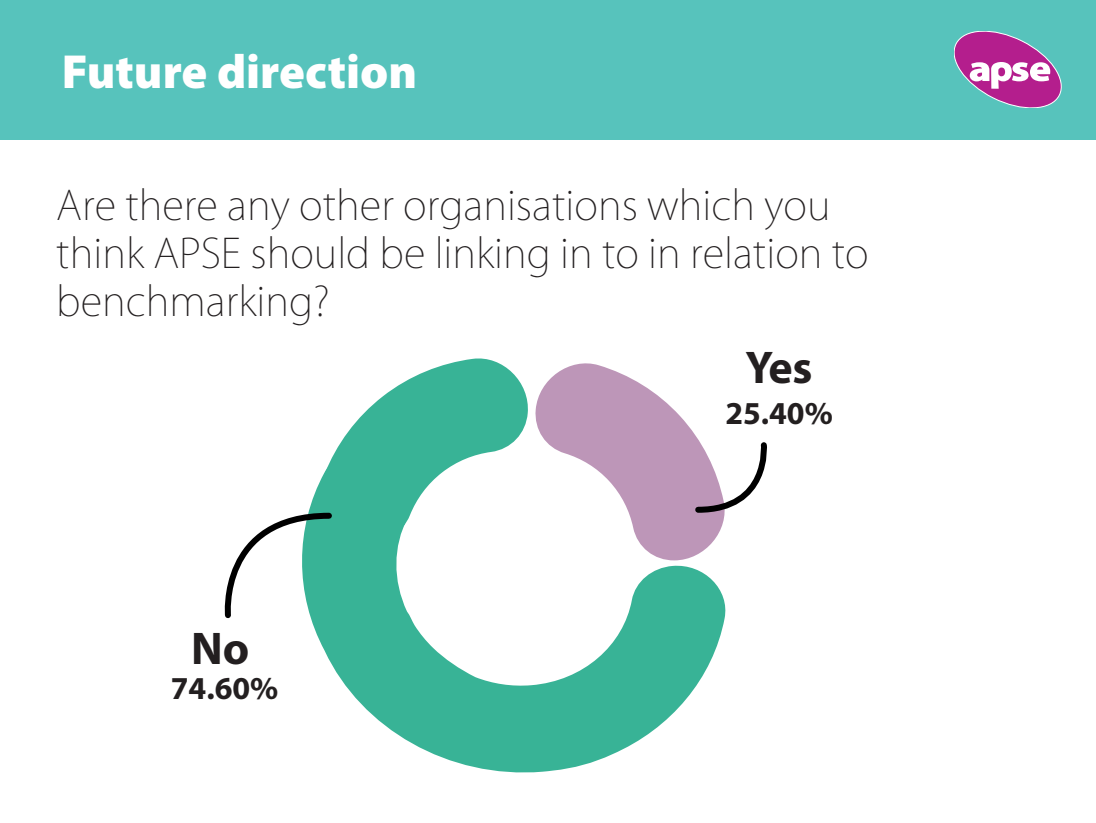
<style>
.page{position:relative;width:1096px;height:823px;background:#fff}
.page>*{position:absolute;margin:0;border:0;box-sizing:border-box;transform-origin:0 0}
.t1{font:900 48px "Myriad Pro";color:#fff}
.t2{font:700 46px "Myriad Pro";color:#231f20}
.t3{font:200 40px/48px "Koz Go Pro";color:#231f20}
.t4{font:700 32px "Myriad Pro";color:#231f20}
</style>
<div class="page">
<div style="left:0;top:0;width:1096px;height:139px;background:#57c3bc"></div>
<svg style="left:954px;top:31px;width:107px;height:77px"></svg>
<svg style="left:535px;top:363px;width:163px;height:80px;fill:#bd96b8"></svg>
<svg style="left:309px;top:443px;width:417px;height:330px"></svg>
<svg style="left:313px;top:358px;width:217px;height:186px;fill:#38b396"></svg>
<svg style="left:224px;top:509px;width:111px;height:111px"></svg>
<svg style="left:692px;top:439px;width:75px;height:76px"></svg>
<p class="t1" style="left:62px;top:39px;width:357px">Future direction</p>
<p class="t3" style="left:56px;top:181px;width:814px">Are there any other organisations which you think APSE should be linking in to in relation to benchmarking?</p>
<p class="t2" style="left:746px;top:337px;width:68px">Yes</p>
<p class="t2" style="left:191px;top:618px;width:60px">No</p>
<p class="t4" style="left:171px;top:667px;width:109px">74.60%</p>
<p class="t4" style="left:725px;top:391px;width:109px">25.40%</p>
</div>
